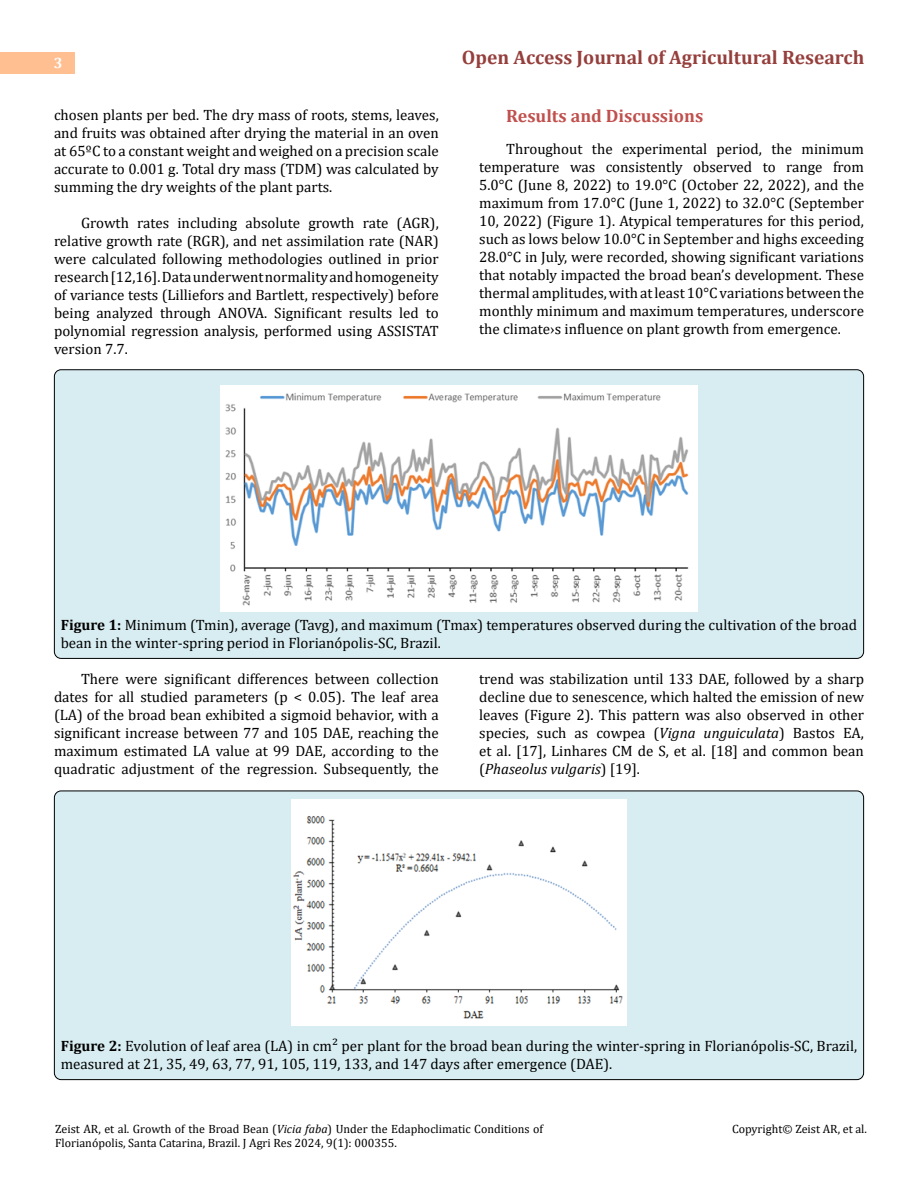
<style>
.page{position:relative;width:918px;height:1188px;background:#fff}
.page>*{position:absolute;margin:0;border:0;box-sizing:border-box;transform-origin:0 0}
.t1{font:700 19.5px "Cambria";color:#953f3c}
.t2{font:700 18px "Cambria";color:#c0504d}
.t3{font:15px/18px "Cambria";color:#000;text-align:justify}
.t4{font:700 15px "Cambria";color:#fff}
.t5{font:12px/14.4px "Cambria";color:#000}
.s1{font-weight:700}
.s2{font-style:italic}
</style>
<div class="page">
<div style="left:0;top:52px;width:74px;height:21px;background:#ffbf91"></div>
<div style="left:54px;top:370px;width:810px;height:288px;background:#d8edf2;border-radius:7px"></div>
<div style="left:54px;top:791px;width:810px;height:289px;background:#d8edf2;border-radius:7px"></div>
<img style="left:220px;top:385px;width:478px;height:227px">
<img style="left:292px;top:800px;width:334px;height:225px">
<p class="t4" style="left:54px;top:53px;width:10px">3</p>
<p class="t3" style="left:54px;top:105px;width:386px">chosen plants per bed. The dry mass of roots, stems, leaves, and fruits was obtained after drying the material in an oven at 65ºC to a constant weight and weighed on a precision scale accurate to 0.001 g. Total dry mass (TDM) was calculated by summing the dry weights of the plant parts.</p>
<p class="t3" style="left:54px;top:213px;width:386px;text-indent:27px">Growth rates including absolute growth rate (AGR), relative growth rate (RGR), and net assimilation rate (NAR) were calculated following methodologies outlined in prior research [12,16]. Data underwent normality and homogeneity of variance tests (Lilliefors and Bartlett, respectively) before being analyzed through ANOVA. Significant results led to polynomial regression analysis, performed using ASSISTAT version 7.7.</p>
<h1 class="t1" style="left:462px;top:44px;width:404px">Open Access Journal of Agricultural Research</h1>
<p class="t2" style="left:506px;top:103px;width:199px">Results and Discussions</p>
<p class="t3" style="left:479px;top:139px;width:386px;text-indent:27px">Throughout the experimental period, the minimum temperature was consistently observed to range from 5.0°C (June 8, 2022) to 19.0°C (October 22, 2022), and the maximum from 17.0°C (June 1, 2022) to 32.0°C (September 10, 2022) (Figure 1). Atypical temperatures for this period, such as lows below 10.0°C in September and highs exceeding 28.0°C in July, were recorded, showing significant variations that notably impacted the broad bean’s development. These thermal amplitudes, with at least 10°C variations between the monthly minimum and maximum temperatures, underscore the climate›s influence on plant growth from emergence.</p>
<p class="t3" style="left:61px;top:616px;width:798px"><span class="s1">Figure 1:</span> Minimum (Tmin), average (Tavg), and maximum (Tmax) temperatures observed during the cultivation of the broad bean in the winter-spring period in Florianópolis-SC, Brazil.</p>
<p class="t3" style="left:54px;top:670px;width:386px;text-indent:27px">There were significant differences between collection dates for all studied parameters (p &lt; 0.05). The leaf area (LA) of the broad bean exhibited a sigmoid behavior, with a significant increase between 77 and 105 DAE, reaching the maximum estimated LA value at 99 DAE, according to the quadratic adjustment of the regression. Subsequently, the</p>
<p class="t3" style="left:479px;top:670px;width:386px">trend was stabilization until 133 DAE, followed by a sharp decline due to senescence, which halted the emission of new leaves (Figure 2). This pattern was also observed in other species, such as cowpea (<span class="s2">Vigna unguiculata</span>) Bastos EA, et al. [17], Linhares CM de S, et al. [18] and common bean (<span class="s2">Phaseolus vulgaris</span>) [19].</p>
<p class="t3" style="left:61px;top:1037px;width:798px"><span class="s1">Figure 2:</span> Evolution of leaf area (LA) in cm² per plant for the broad bean during the winter-spring in Florianópolis-SC, Brazil, measured at 21, 35, 49, 63, 77, 91, 105, 119, 133, and 147 days after emergence (DAE).</p>
<p class="t5" style="left:55px;top:1121px;width:490px">Zeist AR, et al. Growth of the Broad Bean (<span class="s2">Vicia faba</span>) Under the Edaphoclimatic Conditions of<br>Florianópolis, Santa Catarina, Brazil. J Agri Res 2024, 9(1): 000355.</p>
<p class="t5" style="left:732px;top:1121px;width:136px">Copyright© Zeist AR, et al.</p>
</div>
